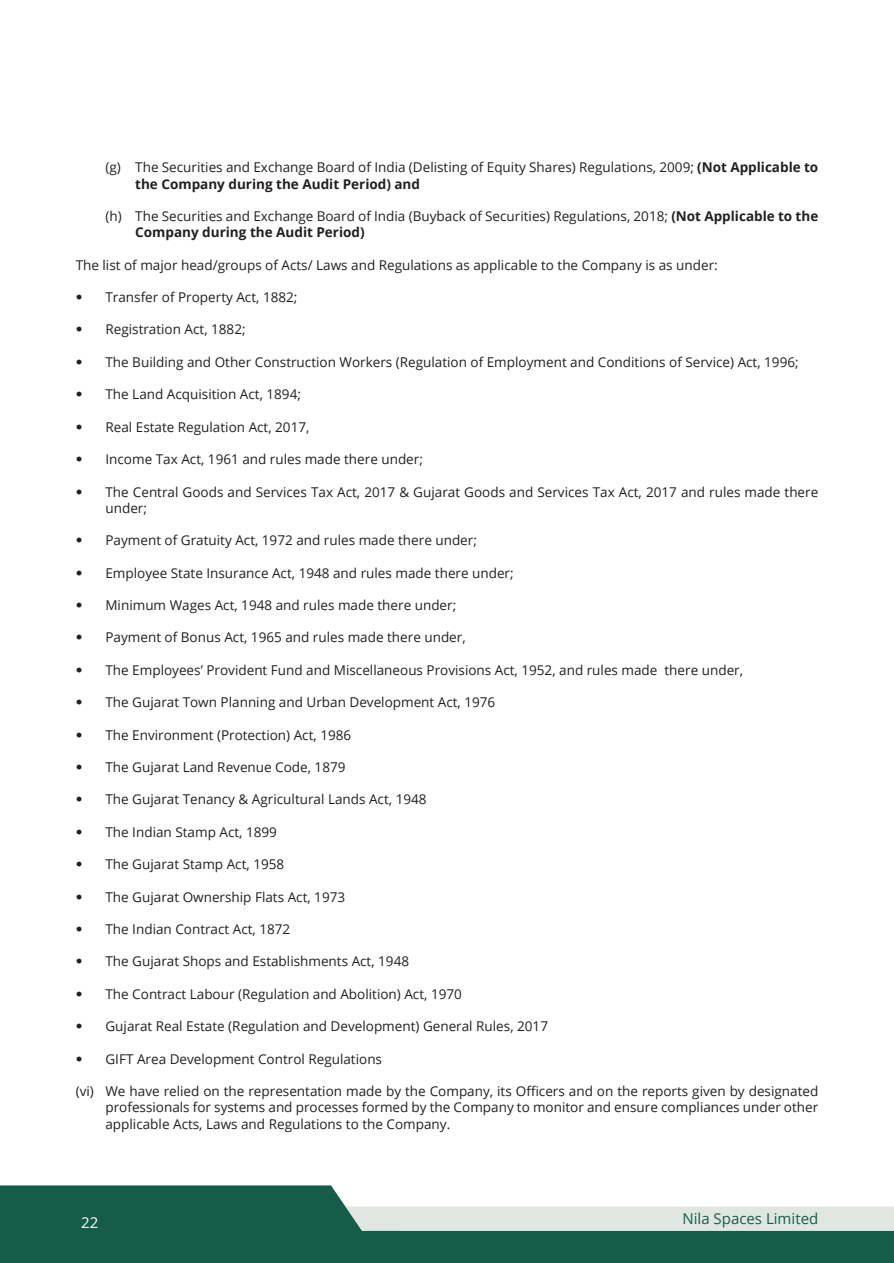
<style>
.page{position:relative;width:894px;height:1263px;background:#fff}
.page>*{position:absolute;margin:0;border:0;box-sizing:border-box;transform-origin:0 0}
.t1{font:15px "Open Sans";color:#165d49}
.t2{font:15px "Open Sans";color:#fff}
.t3{font:13.5px/16.2px "Open Sans";color:#231f20}
.s1{font-weight:700}
.s2{font-family:"Helvetica";font-weight:300}
</style>
<div class="page">
<svg style="left:0;top:1185px;width:893px;height:78px"></svg>
<p class="t3" style="left:135px;top:159px;width:684px;text-indent:-30px">(g) The Securities and Exchange Board of India (Delisting of Equity Shares) Regulations, 2009; <span class="s1">(Not Applicable to the Company during the Audit Period) and</span></p>
<p class="t3" style="left:135px;top:208px;width:684px;text-indent:-30px">(h) The Securities and Exchange Board of India (Buyback of Securities) Regulations, 2018; <span class="s1">(Not Applicable to the<br>Company during the Audit Period)</span></p>
<p class="t3" style="left:76px;top:256px;width:643px">The list of major head/groups of Acts/ Laws and Regulations as applicable to the Company is as under:</p>
<p class="t3" style="left:76px;top:289px;width:223px"><span class="s2">•</span> Transfer of Property Act, 1882;</p>
<p class="t3" style="left:76px;top:321px;width:171px"><span class="s2">•</span> Registration Act, 1882;</p>
<p class="t3" style="left:76px;top:353px;width:724px"><span class="s2">•</span> The Building and Other Construction Workers (Regulation of Employment and Conditions of Service) Act, 1996;</p>
<p class="t3" style="left:76px;top:386px;width:227px"><span class="s2">•</span> The Land Acquisition Act, 1894;</p>
<p class="t3" style="left:76px;top:418px;width:235px"><span class="s2">•</span> Real Estate Regulation Act, 2017,</p>
<p class="t3" style="left:76px;top:451px;width:349px"><span class="s2">•</span> Income Tax Act, 1961 and rules made there under;</p>
<p class="t3" style="left:105px;top:483px;width:714px;text-indent:-30px"><span class="s2">•</span> The Central Goods and Services Tax Act, 2017 &amp; Gujarat Goods and Services Tax Act, 2017 and rules made there under;</p>
<p class="t3" style="left:76px;top:532px;width:402px"><span class="s2">•</span> Payment of Gratuity Act, 1972 and rules made there under;</p>
<p class="t3" style="left:76px;top:564px;width:439px"><span class="s2">•</span> Employee State Insurance Act, 1948 and rules made there under;</p>
<p class="t3" style="left:76px;top:596px;width:382px"><span class="s2">•</span> Minimum Wages Act, 1948 and rules made there under;</p>
<p class="t3" style="left:76px;top:629px;width:391px"><span class="s2">•</span> Payment of Bonus Act, 1965 and rules made there under,</p>
<p class="t3" style="left:76px;top:661px;width:668px"><span class="s2">•</span> The Employees’ Provident Fund and Miscellaneous Provisions Act, 1952, and rules made there under,</p>
<p class="t3" style="left:76px;top:694px;width:421px"><span class="s2">•</span> The Gujarat Town Planning and Urban Development Act, 1976</p>
<p class="t3" style="left:76px;top:726px;width:277px"><span class="s2">•</span> The Environment (Protection) Act, 1986</p>
<p class="t3" style="left:76px;top:758px;width:271px"><span class="s2">•</span> The Gujarat Land Revenue Code, 1879</p>
<p class="t3" style="left:76px;top:791px;width:352px"><span class="s2">•</span> The Gujarat Tenancy &amp; Agricultural Lands Act, 1948</p>
<p class="t3" style="left:76px;top:823px;width:203px"><span class="s2">•</span> The Indian Stamp Act, 1899</p>
<p class="t3" style="left:76px;top:856px;width:210px"><span class="s2">•</span> The Gujarat Stamp Act, 1958</p>
<p class="t3" style="left:76px;top:888px;width:271px"><span class="s2">•</span> The Gujarat Ownership Flats Act, 1973</p>
<p class="t3" style="left:76px;top:920px;width:216px"><span class="s2">•</span> The Indian Contract Act, 1872</p>
<p class="t3" style="left:76px;top:953px;width:335px"><span class="s2">•</span> The Gujarat Shops and Establishments Act, 1948</p>
<p class="t3" style="left:76px;top:985px;width:387px"><span class="s2">•</span> The Contract Labour (Regulation and Abolition) Act, 1970</p>
<p class="t3" style="left:76px;top:1018px;width:473px"><span class="s2">•</span> Gujarat Real Estate (Regulation and Development) General Rules, 2017</p>
<p class="t3" style="left:76px;top:1050px;width:308px"><span class="s2">•</span> GIFT Area Development Control Regulations</p>
<p class="t3" style="left:105px;top:1082px;width:714px;text-align:justify;text-indent:-30px">(vi) We have relied on the representation made by the Company, its Officers and on the reports given by designated professionals for systems and processes formed by the Company to monitor and ensure compliances under other applicable Acts, Laws and Regulations to the Company.</p>
<p class="t2" style="left:81px;top:1212px;width:19px">22</p>
<p class="t1" style="left:682px;top:1208px;width:137px">Nila Spaces Limited</p>
</div>
